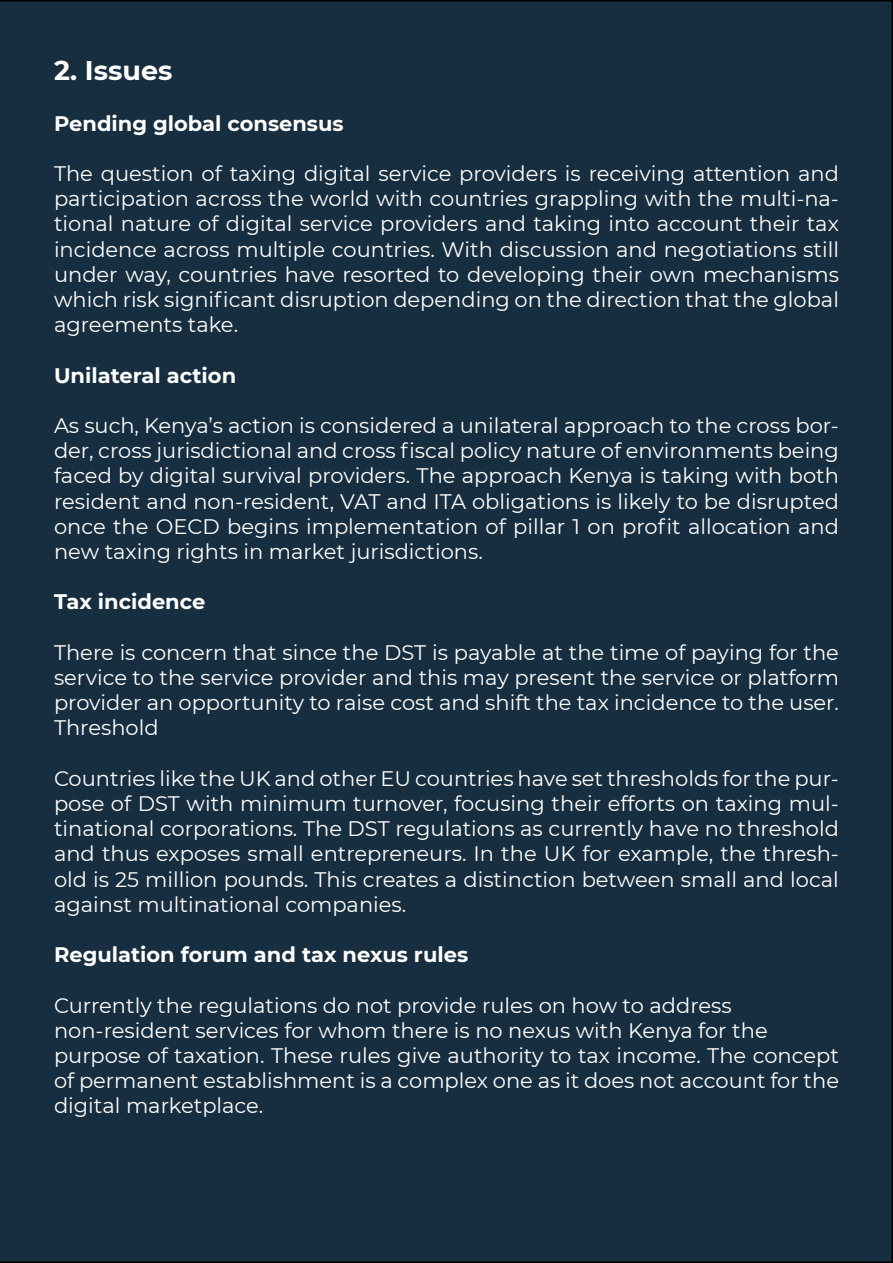
<style>
.page{position:relative;width:893px;height:1263px;background:#162e40}
.page>*{position:absolute;margin:0;border:0;box-sizing:border-box;transform-origin:0 0}
.t1{font:700 27px "Montserrat";color:#fff}
.t2{font:21px/25.2px "Montserrat";color:#fff;text-align:justify}
.t3{font:700 21px "Montserrat";color:#fff}
</style>
<div class="page">
<p class="t1" style="left:54px;top:51px;width:120px">2. Issues</p>
<p class="t3" style="left:54px;top:108px;width:291px">Pending global consensus</p>
<p class="t2" style="left:54px;top:160px;width:786px">The question of taxing digital service providers is receiving attention and participation across the world with countries grappling with the multi-na&shy;tional nature of digital service providers and taking into account their tax incidence across multiple countries. With discussion and negotiations still under way, countries have resorted to developing their own mechanisms which risk significant disruption depending on the direction that the global agreements take.</p>
<p class="t3" style="left:54px;top:360px;width:184px">Unilateral action</p>
<p class="t2" style="left:54px;top:412px;width:786px">As such, Kenya’s action is considered a unilateral approach to the cross bor&shy;der, cross jurisdictional and cross fiscal policy nature of environments being faced by digital survival providers. The approach Kenya is taking with both resident and non-resident, VAT and ITA obligations is likely to be disrupted once the OECD begins implementation of pillar 1 on profit allocation and new taxing rights in market jurisdictions.</p>
<p class="t3" style="left:54px;top:587px;width:153px">Tax incidence</p>
<p class="t2" style="left:54px;top:639px;width:786px">There is concern that since the DST is payable at the time of paying for the service to the service provider and this may present the service or platform provider an opportunity to raise cost and shift the tax incidence to the user.</p>
<p class="t2" style="left:54px;top:715px;width:106px">Threshold</p>
<p class="t2" style="left:54px;top:765px;width:786px">Countries like the UK and other EU countries have set thresholds for the pur&shy;pose of DST with minimum turnover, focusing their efforts on taxing mul&shy;tinational corporations. The DST regulations as currently have no threshold and thus exposes small entrepreneurs. In the UK for example, the thresh&shy;old is 25 million pounds. This creates a distinction between small and local against multinational companies.</p>
<p class="t3" style="left:54px;top:940px;width:416px">Regulation forum and tax nexus rules</p>
<p class="t2" style="left:54px;top:992px;width:679px">Currently the regulations do not provide rules on how to address</p>
<p class="t2" style="left:54px;top:1017px;width:715px">non-resident services for whom there is no nexus with Kenya for the</p>
<p class="t2" style="left:54px;top:1042px;width:786px">purpose of taxation. These rules give authority to tax income. The concept of permanent establishment is a complex one as it does not account for the digital marketplace.</p>
</div>
